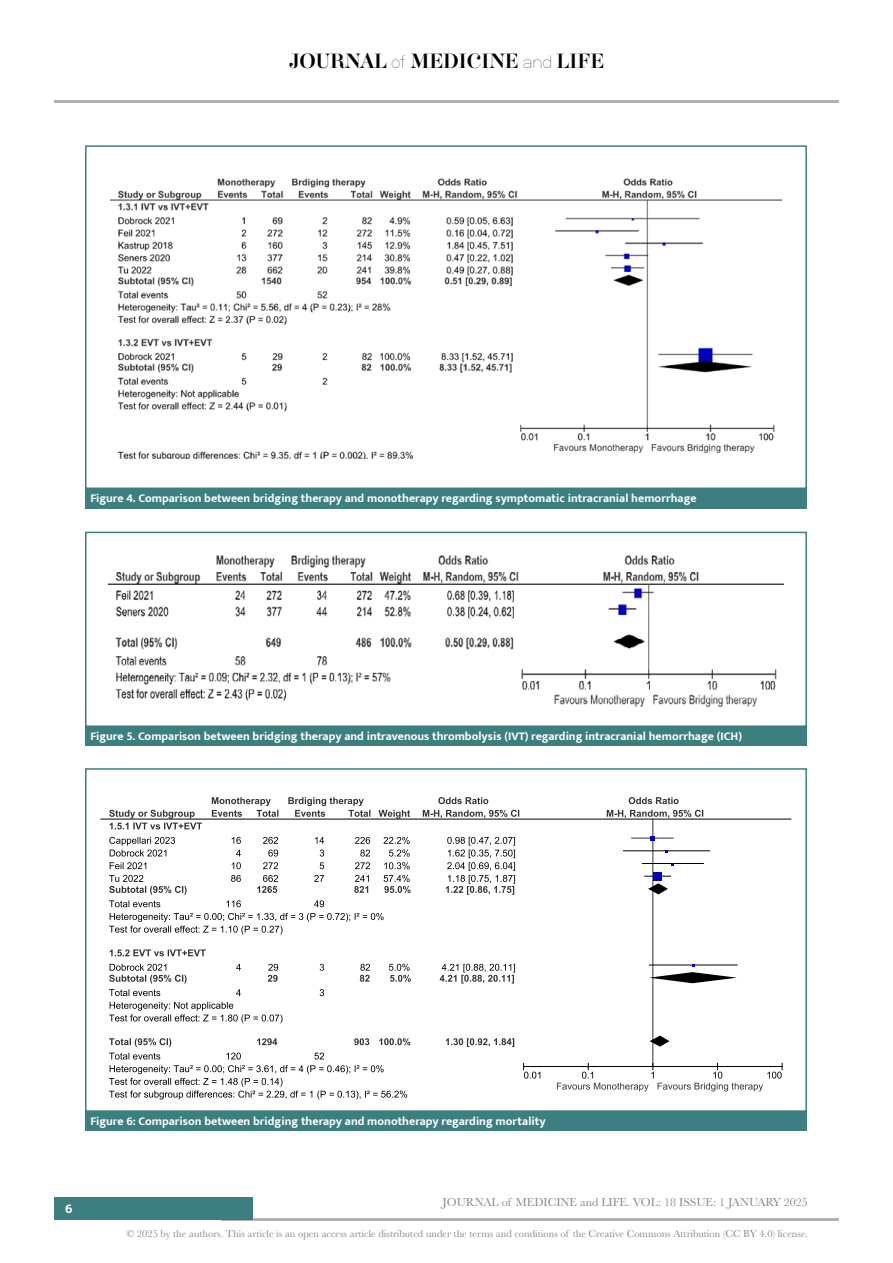
<style>
.page{position:relative;width:893px;height:1263px;background:#fff}
.page>*{position:absolute;margin:0;border:0;box-sizing:border-box;transform-origin:0 0}
.t1{font:18px "Aker Brygge Display";color:#000}
.t2{font:700 13.5px "Mukta";color:#fff}
.t3{font:700 12px "Mukta";color:#fff}
.t4{font:12px "Baskerville";color:#878787}
.t5{font:10.5px "Baskerville";color:#878787}
.s1{font-family:"Neubau Grotesk Lei"}
</style>
<div class="page">
<hr style="left:221px;top:1218px;width:618px;height:2px;background:#b3b2b2">
<hr style="left:54px;top:100px;width:785px;height:2px;background:#b3b2b2">
<div style="left:54px;top:1198px;width:198px;height:22px;background:#3d7f80"></div>
<div style="left:85px;top:489px;width:722px;height:19px;background:#3d7f80"></div>
<img style="left:110px;top:178px;width:672px;height:281px">
<div style="left:85px;top:145px;width:722px;height:344px;border:2px solid #3d7f80"></div>
<div style="left:85px;top:1111px;width:722px;height:20px;background:#3d7f80"></div>
<hr style="left:101px;top:819px;width:690px;height:1px;background:#000">
<svg style="left:109px;top:810px;width:93px;height:19px"></svg>
<svg style="left:109px;top:837px;width:66px;height:19px"></svg>
<svg style="left:110px;top:862px;width:36px;height:7px"></svg>
<svg style="left:109px;top:875px;width:78px;height:32px"></svg>
<svg style="left:109px;top:913px;width:275px;height:21px"></svg>
<svg style="left:110px;top:949px;width:96px;height:7px"></svg>
<svg style="left:109px;top:964px;width:78px;height:32px"></svg>
<svg style="left:109px;top:1002px;width:174px;height:21px"></svg>
<svg style="left:109px;top:1038px;width:62px;height:9px"></svg>
<svg style="left:109px;top:1053px;width:51px;height:6px"></svg>
<svg style="left:109px;top:1065px;width:298px;height:34px"></svg>
<svg style="left:232px;top:837px;width:9px;height:7px"></svg>
<svg style="left:236px;top:850px;width:5px;height:6px"></svg>
<svg style="left:232px;top:862px;width:9px;height:7px"></svg>
<svg style="left:231px;top:875px;width:10px;height:7px"></svg>
<svg style="left:226px;top:900px;width:15px;height:7px"></svg>
<svg style="left:236px;top:964px;width:5px;height:7px"></svg>
<svg style="left:236px;top:989px;width:5px;height:7px"></svg>
<svg style="left:226px;top:1052px;width:15px;height:7px"></svg>
<svg style="left:263px;top:837px;width:15px;height:19px"></svg>
<svg style="left:263px;top:862px;width:15px;height:7px"></svg>
<svg style="left:257px;top:875px;width:21px;height:18px"></svg>
<svg style="left:268px;top:964px;width:10px;height:18px"></svg>
<svg style="left:257px;top:1038px;width:20px;height:7px"></svg>
<svg style="left:315px;top:837px;width:9px;height:19px"></svg>
<svg style="left:320px;top:862px;width:4px;height:7px"></svg>
<svg style="left:314px;top:875px;width:10px;height:7px"></svg>
<svg style="left:314px;top:900px;width:10px;height:7px"></svg>
<svg style="left:320px;top:964px;width:4px;height:7px"></svg>
<svg style="left:320px;top:989px;width:4px;height:7px"></svg>
<svg style="left:314px;top:1052px;width:10px;height:7px"></svg>
<svg style="left:355px;top:837px;width:15px;height:19px"></svg>
<svg style="left:355px;top:862px;width:15px;height:7px"></svg>
<svg style="left:354px;top:875px;width:15px;height:18px"></svg>
<svg style="left:360px;top:964px;width:10px;height:18px"></svg>
<svg style="left:354px;top:1038px;width:15px;height:7px"></svg>
<svg style="left:378px;top:810px;width:32px;height:9px"></svg>
<svg style="left:383px;top:837px;width:27px;height:32px"></svg>
<svg style="left:384px;top:875px;width:27px;height:18px"></svg>
<svg style="left:389px;top:964px;width:22px;height:18px"></svg>
<svg style="left:379px;top:1038px;width:31px;height:7px"></svg>
<svg style="left:423px;top:810px;width:96px;height:8px"></svg>
<svg style="left:446px;top:837px;width:69px;height:58px"></svg>
<svg style="left:440px;top:964px;width:75px;height:19px"></svg>
<svg style="left:446px;top:1038px;width:68px;height:9px"></svg>
<svg style="left:212px;top:797px;width:66px;height:20px"></svg>
<svg style="left:288px;top:797px;width:82px;height:20px"></svg>
<svg style="left:438px;top:797px;width:50px;height:7px"></svg>
<svg style="left:629px;top:797px;width:50px;height:7px"></svg>
<svg style="left:607px;top:810px;width:96px;height:8px"></svg>
<hr style="left:652px;top:819px;width:1px;height:247px;background:#333">
<hr style="left:632px;top:838px;width:41px;height:1px;background:#333">
<svg style="left:650px;top:837px;width:5px;height:4px"></svg>
<hr style="left:623px;top:850px;width:86px;height:1px;background:#000">
<hr style="left:642px;top:863px;width:61px;height:1px;background:#000">
<svg style="left:645px;top:876px;width:25px;height:1px"></svg>
<div style="left:653px;top:872px;width:9px;height:9px;background:#0000c0"></div>
<svg style="left:648px;top:883px;width:20px;height:11px"></svg>
<hr style="left:649px;top:964px;width:88px;height:1px;background:#000">
<svg style="left:649px;top:965px;width:88px;height:18px"></svg>
<svg style="left:650px;top:1035px;width:19px;height:12px"></svg>
<hr style="left:524px;top:1066px;width:258px;height:1px;background:#000">
<svg style="left:523px;top:1063px;width:17px;height:15px"></svg>
<svg style="left:557px;top:1063px;width:226px;height:28px"></svg>
<div style="left:85px;top:768px;width:722px;height:344px;border:2px solid #3d7f80"></div>
<div style="left:85px;top:727px;width:722px;height:19px;background:#3d7f80"></div>
<img style="left:108px;top:555px;width:676px;height:152px">
<div style="left:85px;top:532px;width:722px;height:195px;border:2px solid #3d7f80"></div>
<h1 class="t1" style="left:289px;top:49px;width:317px">JOURNAL <span class="s1">of</span> MEDICINE <span class="s1">and</span> LIFE</h1>
<p class="t3" style="left:90px;top:491px;width:608px">Figure 4. Comparison between bridging therapy and monotherapy regarding symptomatic intracranial hemorrhage</p>
<p class="t3" style="left:90px;top:729px;width:653px">Figure 5. Comparison between bridging therapy and intravenous thrombolysis (IVT) regarding intracranial hemorrhage (ICH)</p>
<p class="t3" style="left:90px;top:1114px;width:457px">Figure 6: Comparison between bridging therapy and monotherapy regarding mortality</p>
<p class="t2" style="left:65px;top:1200px;width:9px">6</p>
<p class="t4" style="left:443px;top:1195px;width:367px">JOURNAL of MEDICINE and LIFE. VOL: 18 ISSUE: 1 JANUARY 2025</p>
<p class="t5" style="left:126px;top:1226px;width:683px">© 2025 by the authors. This article is an open access article distributed under the terms and conditions of the Creative Commons Attribution (CC BY 4.0) license.</p>
</div>
